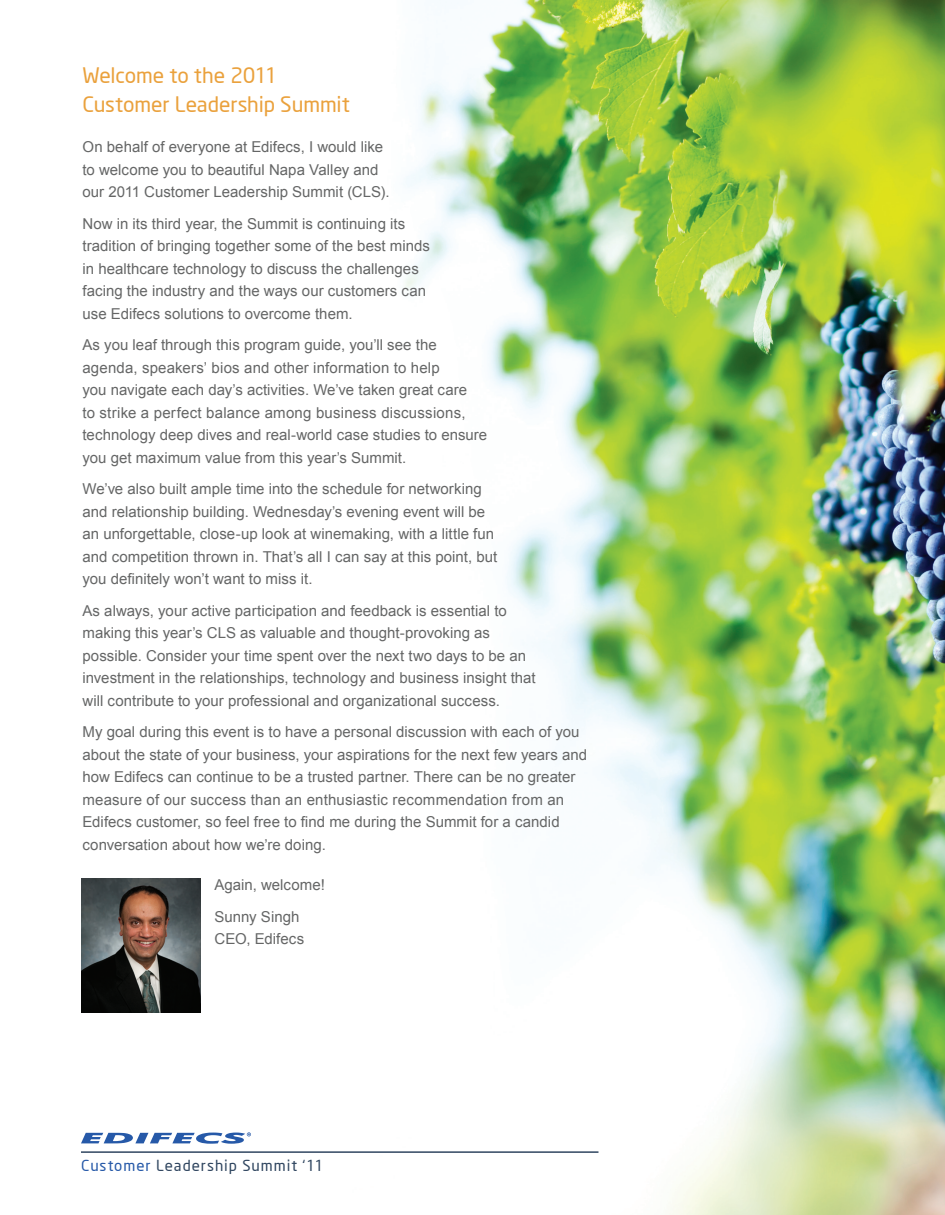
<style>
.page{position:relative;width:945px;height:1215px;background:#fff}
.page>*{position:absolute;margin:0;border:0;box-sizing:border-box;transform-origin:0 0}
.Agenda_Headline{font:21px/28.5px "Neo Sans";letter-spacing:-.005em;color:#eaa13c}
.body_copy_-_letter{font:15px/22.5px "Arial";letter-spacing:.005em;color:#656666}
.t1{font:15px "Neo Sans";letter-spacing:.065em;color:#304660}
.s1{color:#2659a8}
</style>
<div class="page">
<img style="left:81px;top:0;width:864px;height:1215px">
<img style="left:81px;top:879px;width:120px;height:134px">
<hr style="left:81px;top:1151px;width:517px;height:2px;background:#304660">
<svg style="left:81px;top:1132px;width:170px;height:12px"></svg>
<p class="Agenda_Headline" style="left:82px;top:61px;width:269px">Welcome to the 2011<br>Customer Leadership Summit</p>
<p class="body_copy_-_letter" style="left:82px;top:136px;width:309px">On behalf of everyone at Edifecs, I would like to welcome you to beautiful Napa Valley and our 2011 Customer Leadership Summit (CLS).</p>
<p class="body_copy_-_letter" style="left:82px;top:213px;width:349px">Now in its third year, the Summit is continuing its tradition of bringing together some of the best minds in healthcare technology to discuss the challenges facing the industry and the ways our customers can use Edifecs solutions to overcome them.</p>
<p class="body_copy_-_letter" style="left:82px;top:334px;width:406px">As you leaf through this program guide, you’ll see the agenda, speakers’ bios and other information to help<br>you navigate each day’s activities. We’ve taken great care<br>to strike a perfect balance among business discussions, technology deep dives and real-world case studies to ensure you get maximum value from this year’s Summit.</p>
<p class="body_copy_-_letter" style="left:82px;top:478px;width:416px">We’ve also built ample time into the schedule for networking and relationship building. Wednesday’s evening event will be an unforgettable, close-up look at winemaking, with a little fun and competition thrown in. That’s all I can say at this point, but you definitely won’t want to miss it.</p>
<p class="body_copy_-_letter" style="left:82px;top:600px;width:455px">As always, your active participation and feedback is essential to making this year’s CLS as valuable and thought-provoking as possible. Consider your time spent over the next two days to be an investment in the relationships, technology and business insight that will contribute to your professional and organizational success.</p>
<p class="body_copy_-_letter" style="left:82px;top:721px;width:506px">My goal during this event is to have a personal discussion with each of you about the state of your business, your aspirations for the next few years and how Edifecs can continue to be a trusted partner. There can be no greater measure of our success than an enthusiastic recommendation from an Edifecs customer, so feel free to find me during the Summit for a candid conversation about how we’re doing.</p>
<p class="body_copy_-_letter" style="left:214px;top:874px;width:112px">Again, welcome!</p>
<p class="body_copy_-_letter" style="left:214px;top:906px;width:91px">Sunny Singh<br>CEO, Edifecs</p>
<p class="t1" style="left:81px;top:1156px;width:244px"><span class="s1">Customer</span> Leadership Summit ‘11</p>
</div>
